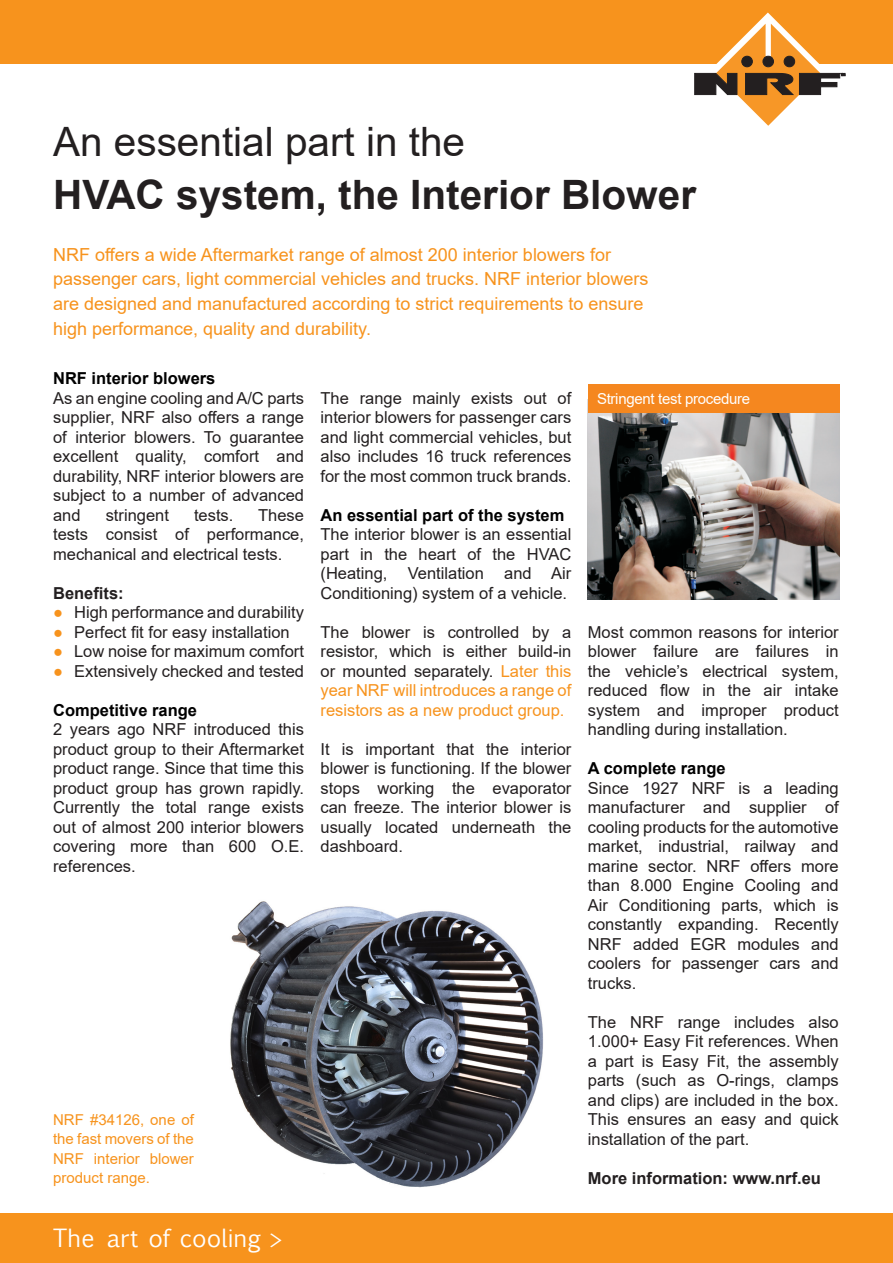
<style>
.page{position:relative;width:893px;height:1263px;background:#fff}
.page>*{position:absolute;margin:0;border:0;box-sizing:border-box;transform-origin:0 0}
.kop{font:700 40.5px "Arial";color:#231f20}
.kop-2{font:40.5px "Arial";color:#231f20}
.t1{font:24px "Euphemia UCAS";letter-spacing:.005em;color:#fff}
.plat{font:18px/24.8px "Arial";color:#f7931d}
.tussenkop{font:16.5px/19.5px "Arial";color:#231f20;text-align:justify}
.tussenkop-2{font:700 16.5px "Arial";color:#000}
.tussenkop-3{font:700 16.5px "Arial";color:#231f20}
.plat-2{font:15px/19.5px "Arial";color:#f7931d;text-align:justify}
.t2{font:15px "Arial";letter-spacing:-.02em;color:#fff}
.s1{color:#f7931d}
.s2{font-size:18px}
</style>
<div class="page">
<img style="left:230px;top:901px;width:313px;height:287px">
<div style="left:0;top:0;width:893px;height:64px;background:#f7931d"></div>
<svg style="left:695px;top:13px;width:150px;height:113px"></svg>
<div style="left:0;top:1213px;width:893px;height:50px;background:#f7931d"></div>
<img style="left:588px;top:412px;width:252px;height:187px">
<div style="left:588px;top:384px;width:252px;height:28px;background:#f5871f"></div>
<p class="kop-2" style="left:53px;top:114px;width:413px">An essential part in the</p>
<p class="kop" style="left:53px;top:166px;width:644px">HVAC system, the Interior Blower</p>
<p class="plat" style="left:53px;top:242px;width:597px">NRF offers a wide Aftermarket range of almost 200 interior blowers for passenger cars, light commercial vehicles and trucks. NRF interior blowers</p>
<p class="plat" style="left:53px;top:291px;width:592px">are designed and manufactured according to strict requirements to ensure</p>
<p class="plat" style="left:53px;top:316px;width:319px">high performance, quality and durability.</p>
<p class="tussenkop-2" style="left:53px;top:367px;width:164px">NRF interior blowers</p>
<p class="tussenkop" style="left:53px;top:388px;width:252px">As an engine cooling and A/C parts supplier, NRF also offers a range of interior blowers. To guarantee excellent quality, comfort and durability, NRF interior blowers are subject to a number of advanced and</p>
<p class="tussenkop" style="left:53px;top:505px;width:252px;text-indent:205px">These tests consist of performance, mechanical and electrical tests.</p>
<p class="tussenkop-3" style="left:53px;top:581px;width:72px">Benefits:</p>
<p class="tussenkop" style="left:53px;top:602px;width:252px"><span class="s1">●</span> High performance and durability</p>
<p class="tussenkop" style="left:53px;top:622px;width:238px"><span class="s1">●</span> Perfect fit for easy installation</p>
<p class="tussenkop" style="left:53px;top:641px;width:252px"><span class="s1">●</span> Low noise for maximum comfort</p>
<p class="tussenkop" style="left:53px;top:661px;width:252px"><span class="s1">●</span> Extensively checked and tested</p>
<p class="tussenkop-2" style="left:53px;top:698px;width:145px">Competitive range</p>
<p class="tussenkop" style="left:53px;top:719px;width:252px">2 years ago NRF introduced this product group to their Aftermarket product range. Since that time this product group has grown rapidly.<br>Currently the total range exists out of almost 200 interior blowers covering more than 600 O.E. references.</p>
<p class="tussenkop" style="left:106px;top:505px;width:65px">stringent</p>
<p class="tussenkop" style="left:194px;top:505px;width:41px">tests.</p>
<p class="plat-2" style="left:53px;top:1110px;width:142px">NRF #34126, one of the fast movers of the NRF interior blower product range.</p>
<p class="tussenkop" style="left:320px;top:388px;width:252px">The range mainly exists out of interior blowers for passenger cars and light commercial vehicles, but also includes 16 truck references for the most common truck brands.</p>
<p class="tussenkop-2" style="left:320px;top:503px;width:245px">An essential part of the system</p>
<p class="tussenkop" style="left:320px;top:524px;width:252px">The interior blower is an essential part in the heart of the HVAC (Heating, Ventilation and Air Conditioning) system of a vehicle.</p>
<p class="tussenkop" style="left:320px;top:622px;width:252px">The blower is controlled by a resistor, which is either build-in or mounted separately. <span class="s1">Later this year NRF will introduces a range of resistors as a new product group.</span></p>
<p class="tussenkop" style="left:320px;top:739px;width:252px">It is important that the interior blower is functioning. If the blower stops working the evaporator can freeze. The interior blower is usually located underneath the dashboard.</p>
<p class="t2" style="left:597px;top:388px;width:155px">Stringent test procedure</p>
<p class="tussenkop" style="left:588px;top:622px;width:252px">Most common reasons for interior blower failure are failures in the vehicle’s electrical system, reduced flow in the air intake system and improper product handling during installation.</p>
<p class="tussenkop-2" style="left:588px;top:757px;width:139px">A complete range</p>
<p class="tussenkop" style="left:588px;top:778px;width:252px">Since 1927 NRF is a leading manufacturer and supplier of cooling products for the automotive market, industrial, railway and marine sector. NRF offers more than 8.000 Engine Cooling and Air Conditioning parts, which is constantly expanding. Recently NRF added EGR modules and coolers for passenger cars and trucks.</p>
<p class="tussenkop" style="left:588px;top:1012px;width:252px">The NRF range includes also 1.000+ Easy Fit references. When a part is Easy Fit, the assembly parts (such as O-rings, clamps and clips) are included in the box.<br>This ensures an easy and quick installation of the part.</p>
<p class="tussenkop-3" style="left:588px;top:1166px;width:235px">More information: www.nrf.eu</p>
<p class="t1" style="left:53px;top:1220px;width:230px">The art of cooling <span class="s2">&gt;</span></p>
</div>
